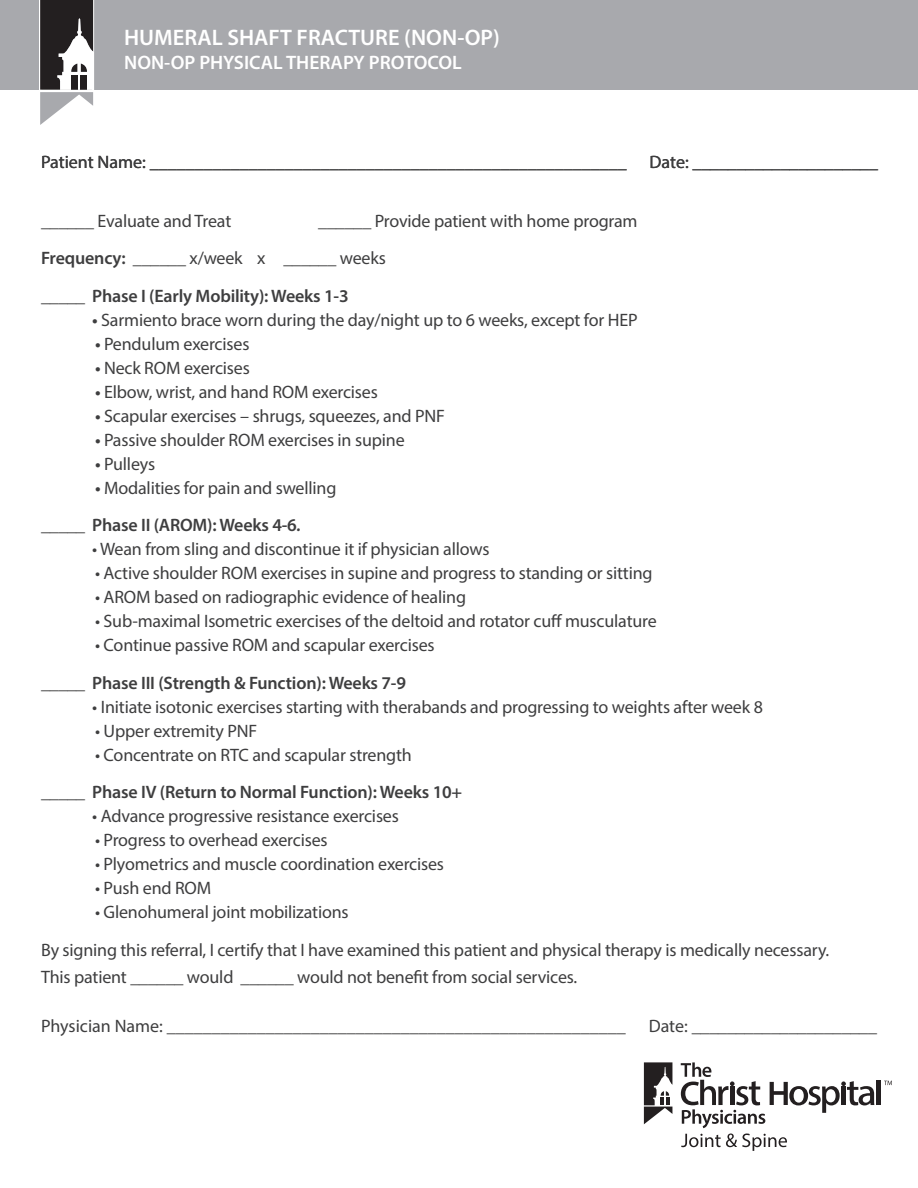
<style>
.page{position:relative;width:918px;height:1188px;background:#fff}
.page>*{position:absolute;margin:0;border:0;box-sizing:border-box;transform-origin:0 0}
.Body_copy{font:600 22.5px "Myriad Pro";color:#fff}
.Body_copy-2{font:600 19.5px "Myriad Pro";color:#fff}
.Body_copy-3{font:18px/27px "Myriad Pro";letter-spacing:-.01em;color:#3e3e3f}
.Body_copy-4{font:600 18px "Myriad Pro";letter-spacing:-.01em;color:#3e3e3f}
.s1{font-weight:600}
.s2{font-style:italic}
</style>
<div class="page">
<div style="left:0;top:0;width:918px;height:89px;background:#a8a9ad"></div>
<svg style="left:39px;top:0;width:55px;height:125px"></svg>
<svg style="left:884px;top:1081px;width:8px;height:4px"></svg>
<div style="left:876px;top:1081px;width:5px;height:24px;background:#231f20"></div>
<svg style="left:681px;top:1062px;width:193px;height:66px"></svg>
<svg style="left:644px;top:1062px;width:28px;height:62px"></svg>
<svg style="left:681px;top:1134px;width:106px;height:17px"></svg>
<p class="Body_copy" style="left:124px;top:23px;width:377px">HUMERAL SHAFT FRACTURE (NON-OP)</p>
<p class="Body_copy-2" style="left:124px;top:50px;width:339px">NON-OP PHYSICAL THERAPY PROTOCOL</p>
<p class="Body_copy-3" style="left:41px;top:148px;width:587px">Patient Name: _____________________________________________________</p>
<p class="Body_copy-3" style="left:650px;top:148px;width:230px">Date: _____________________</p>
<p class="Body_copy-3" style="left:41px;top:207px;width:192px">______ Evaluate and Treat</p>
<p class="Body_copy-3" style="left:318px;top:207px;width:321px">______ Provide patient with home program</p>
<p class="Body_copy-3" style="left:41px;top:244px;width:346px"><span class="s1">Frequency:</span> ______ x/week x ______ weeks</p>
<p class="Body_copy-4" style="left:41px;top:284px;width:309px">_____ Phase I (Early Mobility): Weeks 1-3</p>
<p class="Body_copy-3" style="left:92px;top:306px;width:547px"><span class="s1">•</span> Sarmiento brace worn during the day/night up to 6 weeks, except for HEP</p>
<p class="Body_copy-3" style="left:95px;top:330px;width:156px"><span class="s1">•</span> Pendulum exercises</p>
<p class="Body_copy-3" style="left:95px;top:354px;width:156px"><span class="s1">•</span> Neck ROM exercises</p>
<p class="Body_copy-3" style="left:95px;top:378px;width:284px"><span class="s1">•</span> Elbow, wrist, and hand ROM exercises</p>
<p class="Body_copy-3" style="left:95px;top:402px;width:351px"><span class="s1">•</span> Scapular exercises – shrugs, squeezes, and PNF</p>
<p class="Body_copy-3" style="left:95px;top:426px;width:311px"><span class="s1">•</span> Passive shoulder ROM exercises in supine</p>
<p class="Body_copy-3" style="left:95px;top:450px;width:62px"><span class="s1">•</span> Pulleys</p>
<p class="Body_copy-3" style="left:95px;top:474px;width:243px"><span class="s1">•</span> Modalities for pain and swelling</p>
<p class="Body_copy-4" style="left:41px;top:514px;width:262px">_____ Phase II (AROM): Weeks 4-6<span class="s2">.</span></p>
<p class="Body_copy-3" style="left:92px;top:535px;width:399px">• Wean from sling and discontinue it if physician allows</p>
<p class="Body_copy-3" style="left:95px;top:559px;width:559px">• Active shoulder ROM exercises in supine and progress to standing or sitting</p>
<p class="Body_copy-3" style="left:95px;top:583px;width:373px">• AROM based on radiographic evidence of healing</p>
<p class="Body_copy-3" style="left:95px;top:607px;width:563px">• Sub-maximal Isometric exercises of the deltoid and rotator cuff musculature</p>
<p class="Body_copy-3" style="left:95px;top:631px;width:341px">• Continue passive ROM and scapular exercises</p>
<p class="Body_copy-4" style="left:41px;top:671px;width:367px">_____ Phase III (Strength &amp; Function): Weeks 7-9</p>
<p class="Body_copy-3" style="left:92px;top:693px;width:672px">• Initiate isotonic exercises starting with therabands and progressing to weights after week 8</p>
<p class="Body_copy-3" style="left:95px;top:717px;width:164px">• Upper extremity PNF</p>
<p class="Body_copy-3" style="left:95px;top:741px;width:318px">• Concentrate on RTC and scapular strength</p>
<p class="Body_copy-4" style="left:41px;top:781px;width:423px">_____ Phase IV (Return to Normal Function): Weeks 10+</p>
<p class="Body_copy-3" style="left:92px;top:802px;width:308px">• Advance progressive resistance exercises</p>
<p class="Body_copy-3" style="left:95px;top:826px;width:234px">• Progress to overhead exercises</p>
<p class="Body_copy-3" style="left:95px;top:850px;width:351px">• Plyometrics and muscle coordination exercises</p>
<p class="Body_copy-3" style="left:95px;top:874px;width:118px">• Push end ROM</p>
<p class="Body_copy-3" style="left:95px;top:898px;width:255px">• Glenohumeral joint mobilizations</p>
<p class="Body_copy-3" style="left:41px;top:936px;width:790px">By signing this referral, I certify that I have examined this patient and physical therapy is medically necessary.<br>This patient ______ would ______ would not benefit from social services.</p>
<p class="Body_copy-3" style="left:41px;top:1012px;width:586px">Physician Name: ___________________________________________________</p>
<p class="Body_copy-3" style="left:649px;top:1012px;width:230px">Date: _____________________</p>
</div>
